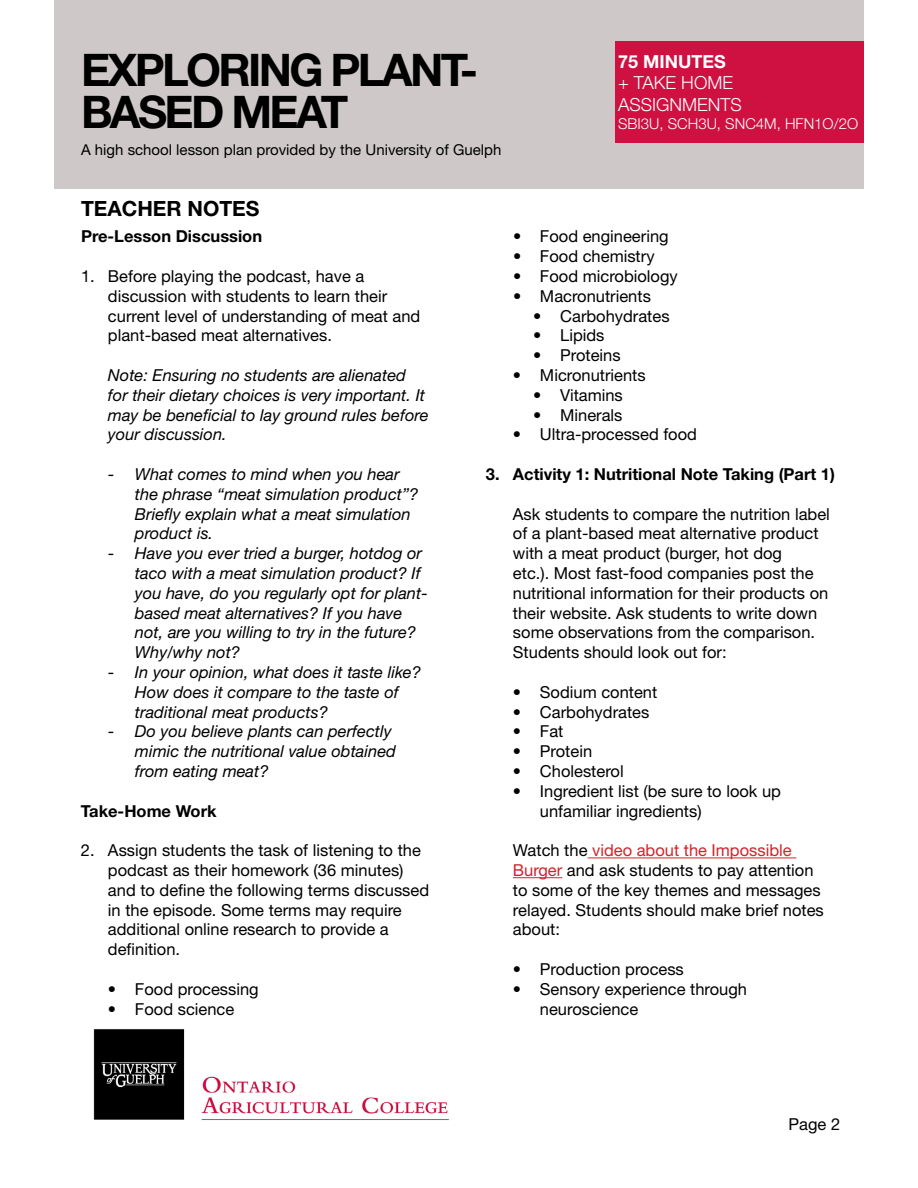
<style>
.page{position:relative;width:918px;height:1188px;background:#fff}
.page>*{position:absolute;margin:0;border:0;box-sizing:border-box;transform-origin:0 0}
.t1{font:700 45px "Helvetica Neue LT Pro";letter-spacing:-.06em;color:#000}
.t2{font:700 21px "Helvetica Neue LT Pro";color:#000}
.t3{font:300 18px/21.6px "Helvetica Neue LT Pro";color:#fff}
.t4{font:700 18px "Helvetica Neue LT Pro";color:#fff}
.t5{font:16.5px/19.8px "Helvetica Neue LT Pro";color:#000}
.t6{font:italic 16.5px/19.8px "Helvetica Neue LT Pro";color:#000}
.t7{font:700 16.5px "Helvetica Neue LT Pro";color:#000}
.t8{font:15px "Helvetica Neue LT Pro";color:#000}
.t9{font:300 15px "Helvetica Neue LT Pro";color:#fff}
.s1{font-style:normal}
.s2{color:#d2232a}
</style>
<div class="page">
<div style="left:54px;top:0;width:810px;height:189px;background:#cec9c8"></div>
<div style="left:615px;top:42px;width:249px;height:101px;background:#ce1141"></div>
<hr style="left:588px;top:858px;width:208px;height:1px;background:#d2232a">
<hr style="left:513px;top:877px;width:49px;height:1px;background:#d2232a">
<img style="left:93px;top:1029px;width:356px;height:91px">
<h1 class="t1" style="left:81px;top:42px;width:399px">EXPLORING PLANT-</h1>
<h1 class="t1" style="left:81px;top:84px;width:269px">BASED MEAT</h1>
<p class="t8" style="left:81px;top:141px;width:422px">A high school lesson plan provided by the University of Guelph</p>
<p class="t4" style="left:618px;top:50px;width:109px">75 MINUTES</p>
<p class="t3" style="left:618px;top:72px;width:125px">+ TAKE HOME<br>ASSIGNMENTS</p>
<p class="t9" style="left:618px;top:115px;width:242px">SBI3U, SCH3U, SNC4M, HFN1O/2O</p>
<h1 class="t2" style="left:81px;top:196px;width:180px">TEACHER NOTES</h1>
<h2 class="t7" style="left:81px;top:226px;width:183px">Pre-Lesson Discussion</h2>
<p class="t5" style="left:108px;top:266px;width:314px;text-indent:-27px">1. Before playing the podcast, have a discussion with students to learn their current level of understanding of meat and plant-based meat alternatives.</p>
<p class="t6" style="left:108px;top:365px;width:322px">Note: Ensuring no students are alienated for their dietary choices is very important. It may be beneficial to lay ground rules before your discussion.</p>
<p class="t6" style="left:135px;top:464px;width:285px;text-indent:-27px"><span class="s1">-</span> What comes to mind when you hear the phrase “meat simulation product”?<br>Briefly explain what a meat simulation product is.</p>
<p class="t6" style="left:135px;top:543px;width:294px;text-indent:-27px"><span class="s1">-</span> Have you ever tried a burger, hotdog or taco with a meat simulation product? If you have, do you regularly opt for plant&shy;based meat alternatives? If you have not, are you willing to try in the future?<br>Why/why not?</p>
<p class="t6" style="left:135px;top:662px;width:288px;text-indent:-27px"><span class="s1">-</span> In your opinion, what does it taste like?<br>How does it compare to the taste of traditional meat products?</p>
<p class="t6" style="left:135px;top:721px;width:263px;text-indent:-27px"><span class="s1">-</span> Do you believe plants can perfectly mimic the nutritional value obtained from eating meat?</p>
<h2 class="t7" style="left:81px;top:801px;width:137px">Take-Home Work</h2>
<p class="t5" style="left:108px;top:840px;width:323px;text-indent:-27px">2. Assign students the task of listening to the podcast as their homework (36 minutes) and to define the following terms discussed in the episode. Some terms may require additional online research to provide a definition.</p>
<p class="t5" style="left:108px;top:979px;width:152px">• Food processing</p>
<p class="t5" style="left:108px;top:999px;width:128px">• Food science</p>
<p class="t5" style="left:513px;top:226px;width:157px">• Food engineering</p>
<p class="t5" style="left:513px;top:246px;width:143px">• Food chemistry</p>
<p class="t5" style="left:513px;top:266px;width:166px">• Food microbiology</p>
<p class="t5" style="left:513px;top:286px;width:139px">• Macronutrients</p>
<p class="t5" style="left:533px;top:306px;width:138px">• Carbohydrates</p>
<p class="t5" style="left:533px;top:325px;width:73px">• Lipids</p>
<p class="t5" style="left:533px;top:345px;width:89px">• Proteins</p>
<p class="t5" style="left:513px;top:365px;width:134px">• Micronutrients</p>
<p class="t5" style="left:533px;top:385px;width:91px">• Vitamins</p>
<p class="t5" style="left:533px;top:405px;width:91px">• Minerals</p>
<p class="t5" style="left:513px;top:424px;width:186px">• Ultra-processed food</p>
<h2 class="t7" style="left:486px;top:464px;width:351px">3. Activity 1: Nutritional Note Taking (Part 1)</h2>
<p class="t5" style="left:513px;top:504px;width:318px">Ask students to compare the nutrition label of a plant-based meat alternative product with a meat product (burger, hot dog<br>etc.). Most fast-food companies post the nutritional information for their products on their website. Ask students to write down some observations from the comparison.<br>Students should look out for:</p>
<p class="t5" style="left:513px;top:682px;width:146px">• Sodium content</p>
<p class="t5" style="left:513px;top:702px;width:138px">• Carbohydrates</p>
<p class="t5" style="left:513px;top:721px;width:52px">• Fat</p>
<p class="t5" style="left:513px;top:741px;width:81px">• Protein</p>
<p class="t5" style="left:513px;top:761px;width:112px">• Cholesterol</p>
<p class="t5" style="left:540px;top:781px;width:243px;text-indent:-27px">• Ingredient list (be sure to look up unfamiliar ingredients)</p>
<p class="t5" style="left:513px;top:840px;width:312px">Watch the <span class="s2">video about the Impossible<br>Burger</span> and ask students to pay attention to some of the key themes and messages relayed. Students should make brief notes about:</p>
<p class="t5" style="left:513px;top:959px;width:172px">• Production process</p>
<p class="t5" style="left:540px;top:979px;width:209px;text-indent:-27px">• Sensory experience through neuroscience</p>
<p class="t5" style="left:789px;top:1114px;width:53px">Page 2</p>
</div>
